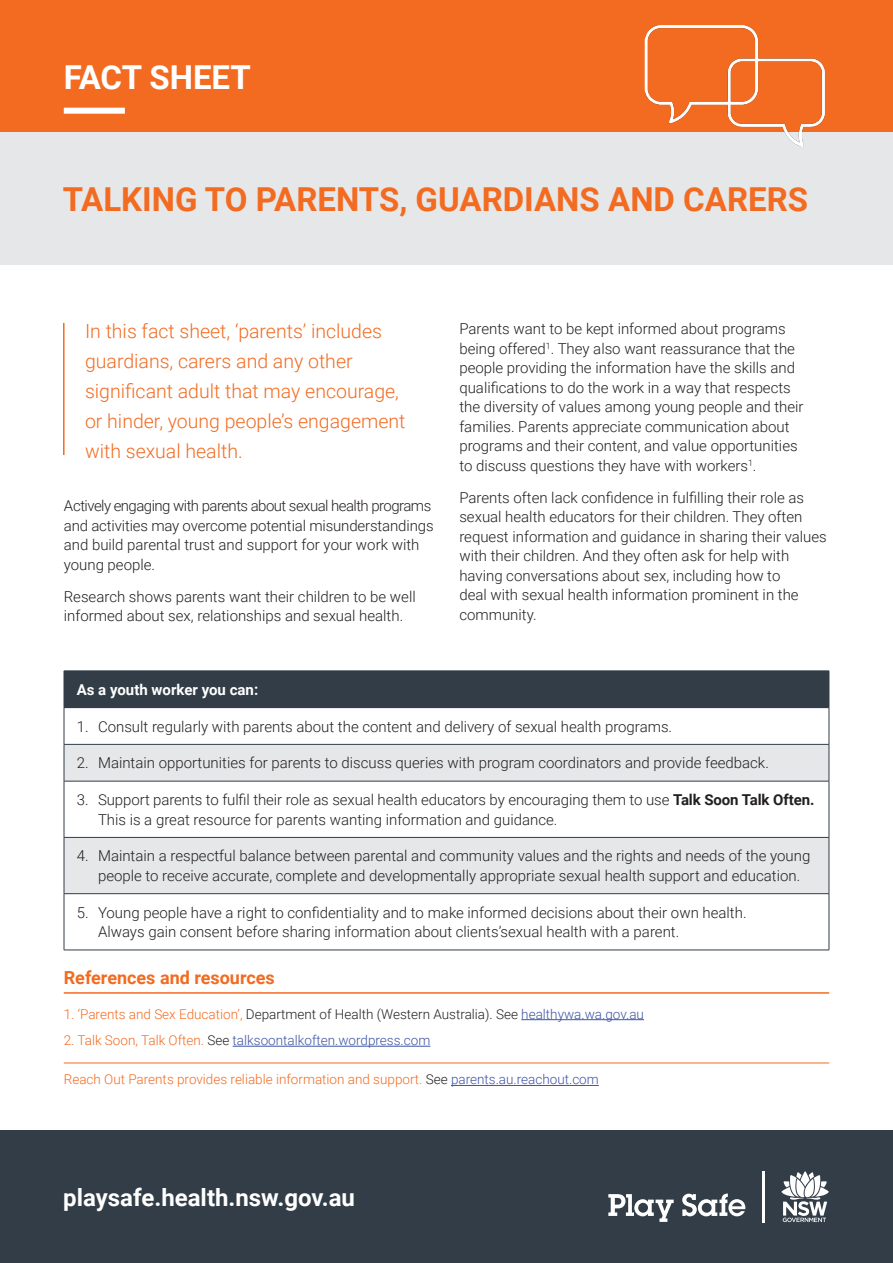
<style>
.page{position:relative;width:893px;height:1263px;background:#fff}
.page>*{position:absolute;margin:0;border:0;box-sizing:border-box;transform-origin:0 0}
.COVER_SUB_TITLE{font:700 33px "Roboto";color:#f36b21}
.COVER_SUB_TITLE-2{font:700 33px "Roboto";color:#fff}
.COVER_SUB_TITLE-3{font:700 24px "Roboto";color:#fff}
.PULL_OUT{font:300 19.5px/30px "Roboto";color:#f36b21}
.INTERNAL_SUB_HEADIN{font:700 18px "Roboto";color:#f36b21}
.BODY{font:300 15px/19.5px "Roboto";color:#231f20}
.BODY_BOLD{font:700 15px "Roboto";color:#fff}
.BODY-2{font:300 13.5px "Roboto";color:#231f20}
.BODY-3{font:300 13.5px "Roboto";color:#f36b21}
.BODY-4{font:300 13.5px "Roboto";color:#3d54a4}
.s1{font-weight:700}
.s2{color:#f36b21}
.s3{color:#3d54a4}
.s4{color:#231f20}
</style>
<div class="page">
<hr style="left:64px;top:992px;width:765px;height:2px;background:#f36b21">
<hr style="left:521px;top:1019px;width:123px;height:1px;background:#3d54a4">
<hr style="left:233px;top:1046px;width:197px;height:1px;background:#3d54a4">
<hr style="left:64px;top:1063px;width:765px;height:1px;background:#f36b21">
<hr style="left:451px;top:1085px;width:148px;height:1px;background:#3d54a4">
<div style="left:64px;top:671px;width:765px;height:37px;background:#323d47"></div>
<svg style="left:65px;top:745px;width:764px;height:148px;fill:#e6e7e9"></svg>
<hr style="left:829px;top:671px;width:1px;height:36px;background:#323d47">
<hr style="left:64px;top:708px;width:1px;height:36px;background:#323d47">
<hr style="left:829px;top:708px;width:1px;height:36px;background:#323d47">
<hr style="left:64px;top:744px;width:765px;height:1px;background:#323d47">
<hr style="left:64px;top:745px;width:1px;height:36px;background:#323d47">
<hr style="left:829px;top:745px;width:1px;height:36px;background:#323d47">
<hr style="left:64px;top:781px;width:765px;height:1px;background:#323d47">
<hr style="left:64px;top:781px;width:1px;height:56px;background:#323d47">
<hr style="left:829px;top:781px;width:1px;height:56px;background:#323d47">
<hr style="left:64px;top:837px;width:765px;height:1px;background:#323d47">
<hr style="left:64px;top:838px;width:1px;height:55px;background:#323d47">
<hr style="left:829px;top:838px;width:1px;height:55px;background:#323d47">
<hr style="left:64px;top:893px;width:765px;height:1px;background:#323d47">
<hr style="left:64px;top:894px;width:1px;height:56px;background:#323d47">
<hr style="left:829px;top:894px;width:1px;height:56px;background:#323d47">
<hr style="left:64px;top:950px;width:765px;height:1px;background:#323d47">
<div style="left:0;top:0;width:893px;height:132px;background:#f36b21"></div>
<div style="left:0;top:132px;width:893px;height:132px;background:#e6e7e9"></div>
<div style="left:64px;top:108px;width:61px;height:6px;background:#fff"></div>
<hr style="left:63px;top:323px;width:2px;height:132px;background:#f36b21">
<div style="left:0;top:1131px;width:893px;height:132px;background:#323d47"></div>
<svg style="left:608px;top:1193px;width:137px;height:29px"></svg>
<svg style="left:782px;top:1171px;width:47px;height:51px"></svg>
<hr style="left:762px;top:1171px;width:2px;height:51px;background:#fff">
<img style="left:644px;top:25px;width:181px;height:122px">
<p class="COVER_SUB_TITLE-2" style="left:64px;top:54px;width:189px">FACT SHEET</p>
<p class="COVER_SUB_TITLE" style="left:63px;top:176px;width:747px">TALKING TO PARENTS, GUARDIANS AND CARERS</p>
<p class="PULL_OUT" style="left:85px;top:315px;width:322px">In this fact sheet, ‘parents’ includes guardians, carers and any other significant adult that may encourage, or hinder, young people’s engagement with sexual health.</p>
<p class="BODY" style="left:64px;top:495px;width:371px">Actively engaging with parents about sexual health programs and activities may overcome potential misunderstandings and build parental trust and support for your work with young people.</p>
<p class="BODY" style="left:64px;top:586px;width:353px">Research shows parents want their children to be well informed about sex, relationships and sexual health.</p>
<p class="BODY" style="left:459px;top:318px;width:346px">Parents want to be kept informed about programs being offered<sup>1</sup>. They also want reassurance that the people providing the information have the skills and qualifications to do the work in a way that respects the diversity of values among young people and their families. Parents appreciate communication about programs and their content, and value opportunities to discuss questions they have with workers<sup>1</sup>.</p>
<p class="BODY" style="left:459px;top:487px;width:369px">Parents often lack confidence in fulfilling their role as sexual health educators for their children. They often request information and guidance in sharing their values with their children. And they often ask for help with having conversations about sex, including how to<br>deal with sexual health information prominent in the community.</p>
<p class="BODY_BOLD" style="left:77px;top:679px;width:183px">As a youth worker you can:</p>
<p class="BODY" style="left:77px;top:716px;width:597px">1. Consult regularly with parents about the content and delivery of sexual health programs.</p>
<p class="BODY" style="left:77px;top:753px;width:694px">2. Maintain opportunities for parents to discuss queries with program coordinators and provide feedback.</p>
<p class="BODY" style="left:98px;top:789px;width:718px;text-indent:-21px">3. Support parents to fulfil their role as sexual health educators by encouraging them to use <span class="s1">Talk Soon Talk Often.<br></span>This is a great resource for parents wanting information and guidance.</p>
<p class="BODY" style="left:98px;top:846px;width:714px;text-indent:-21px">4. Maintain a respectful balance between parental and community values and the rights and needs of the young people to receive accurate, complete and developmentally appropriate sexual health support and education.</p>
<p class="BODY" style="left:98px;top:902px;width:650px;text-indent:-21px">5. Young people have a right to confidentiality and to make informed decisions about their own health.<br>Always gain consent before sharing information about clients’sexual health with a parent.</p>
<p class="INTERNAL_SUB_HEADIN" style="left:64px;top:965px;width:213px">References and resources</p>
<p class="BODY-2" style="left:64px;top:1004px;width:582px"><span class="s2">1. ‘Parents and Sex Education’,</span> Department of Health (Western Australia). See <span class="s3">healthywa.wa.gov.au</span></p>
<p class="BODY-4" style="left:64px;top:1031px;width:368px"><span class="s2">2. Talk Soon, Talk Often.</span> <span class="s4">See</span> talksoontalkoften.wordpress.com</p>
<p class="BODY-3" style="left:64px;top:1070px;width:536px">Reach Out Parents provides reliable information and support. <span class="s4">See</span> <span class="s3">parents.au.reachout.com</span></p>
<p class="COVER_SUB_TITLE-3" style="left:63px;top:1180px;width:293px">playsafe.health.nsw.gov.au</p>
</div>
